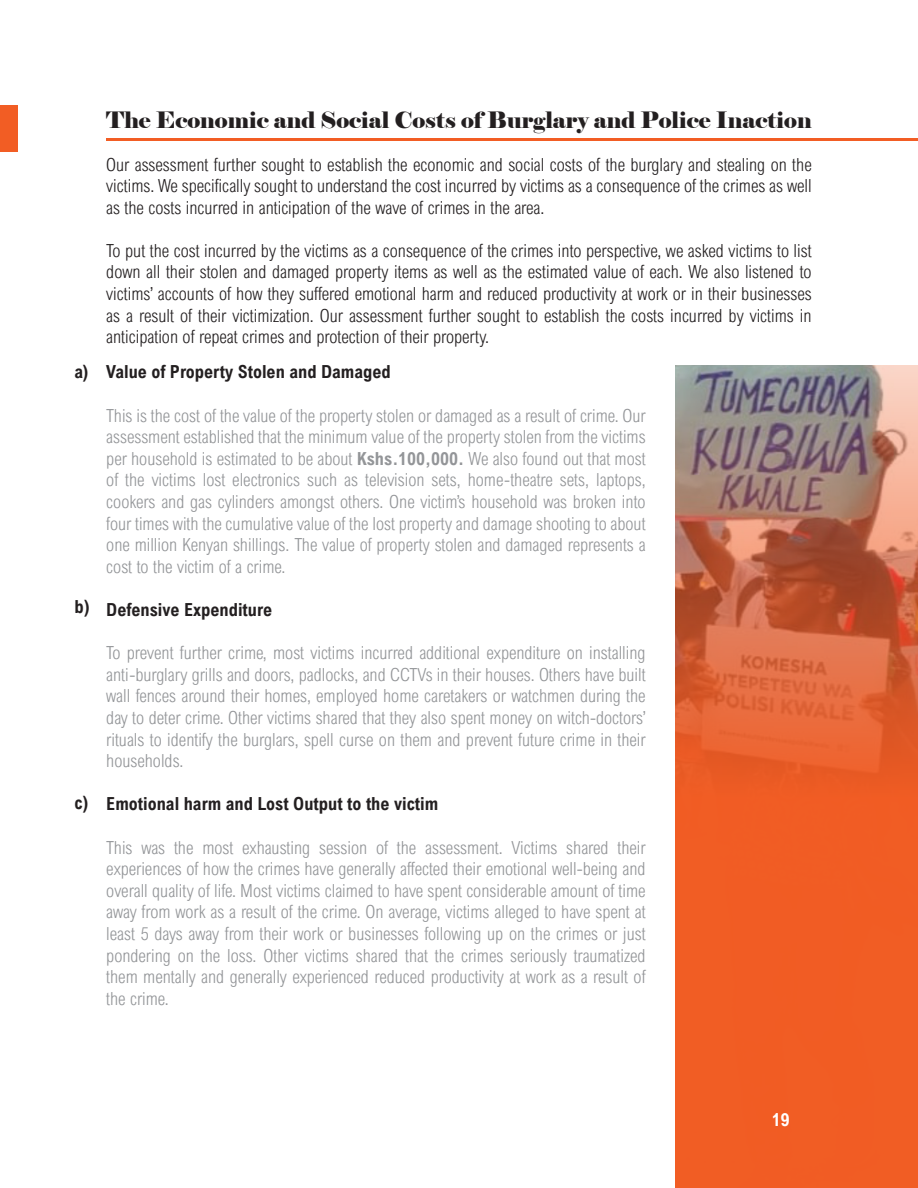
<style>
.page{position:relative;width:918px;height:1188px;background:#fff}
.page>*{position:absolute;margin:0;border:0;box-sizing:border-box;transform-origin:0 0}
.t1{font:22.5px "Elephant";color:#231f20}
.t2{font:300 18px/21.6px "Arial Nova Cond";color:#939598;text-align:justify}
.t3{font:300 18px/21.6px "Arial Nova Cond";color:#231f20;text-align:justify}
.t4{font:700 18px "Arial Nova Cond";color:#231f20}
.t5{font:700 18px "Arial Nova Cond";color:#fff}
.s1{font-weight:700}
</style>
<div class="page">
<img style="left:676px;top:365px;width:242px;height:823px">
<div style="left:0;top:105px;width:17px;height:46px;background:#f25d24"></div>
<hr style="left:106px;top:138px;width:812px;height:3px;background:#f25d24">
<p class="t4" style="left:74px;top:361px;width:16px">a)</p>
<p class="t4" style="left:74px;top:596px;width:17px">b)</p>
<p class="t4" style="left:74px;top:791px;width:16px">c)</p>
<p class="t1" style="left:106px;top:106px;width:707px">The Economic and Social Costs of Burglary and Police Inaction</p>
<p class="t3" style="left:106px;top:153px;width:707px">Our assessment further sought to establish the economic and social costs of the burglary and stealing on the victims. We specifically sought to understand the cost incurred by victims as a consequence of the crimes as well as the costs incurred in anticipation of the wave of crimes in the area.</p>
<p class="t3" style="left:106px;top:239px;width:707px">To put the cost incurred by the victims as a consequence of the crimes into perspective, we asked victims to list down all their stolen and damaged property items as well as the estimated value of each. We also listened to victims’ accounts of how they suffered emotional harm and reduced productivity at work or in their businesses as a result of their victimization. Our assessment further sought to establish the costs incurred by victims in anticipation of repeat crimes and protection of their property.</p>
<p class="t4" style="left:106px;top:361px;width:286px">Value of Property Stolen and Damaged</p>
<p class="t2" style="left:106px;top:404px;width:541px">This is the cost of the value of the property stolen or damaged as a result of crime. Our assessment established that the minimum value of the property stolen from the victims per household is estimated to be about <span class="s1">Kshs.100,000.</span> We also found out that most of the victims lost electronics such as television sets, home-theatre sets, laptops, cookers and gas cylinders amongst others. One victim’s household was broken into four times with the cumulative value of the lost property and damage shooting to about one million Kenyan shillings. The value of property stolen and damaged represents a cost to the victim of a crime.</p>
<p class="t4" style="left:106px;top:598px;width:167px">Defensive Expenditure</p>
<p class="t2" style="left:106px;top:642px;width:541px">To prevent further crime, most victims incurred additional expenditure on installing anti-burglary grills and doors, padlocks, and CCTVs in their houses. Others have built wall fences around their homes, employed home caretakers or watchmen during the day to deter crime. Other victims shared that they also spent money on witch-doctors’ rituals to identify the burglars, spell curse on them and prevent future crime in their households.</p>
<p class="t4" style="left:106px;top:793px;width:333px">Emotional harm and Lost Output to the victim</p>
<p class="t2" style="left:106px;top:836px;width:541px">This was the most exhausting session of the assessment. Victims shared their experiences of how the crimes have generally affected their emotional well-being and overall quality of life. Most victims claimed to have spent considerable amount of time away from work as a result of the crime. On average, victims alleged to have spent at least 5 days away from their work or businesses following up on the crimes or just pondering on the loss. Other victims shared that the crimes seriously traumatized them mentally and generally experienced reduced productivity at work as a result of the crime.</p>
<p class="t5" style="left:772px;top:1109px;width:19px">19</p>
</div>
